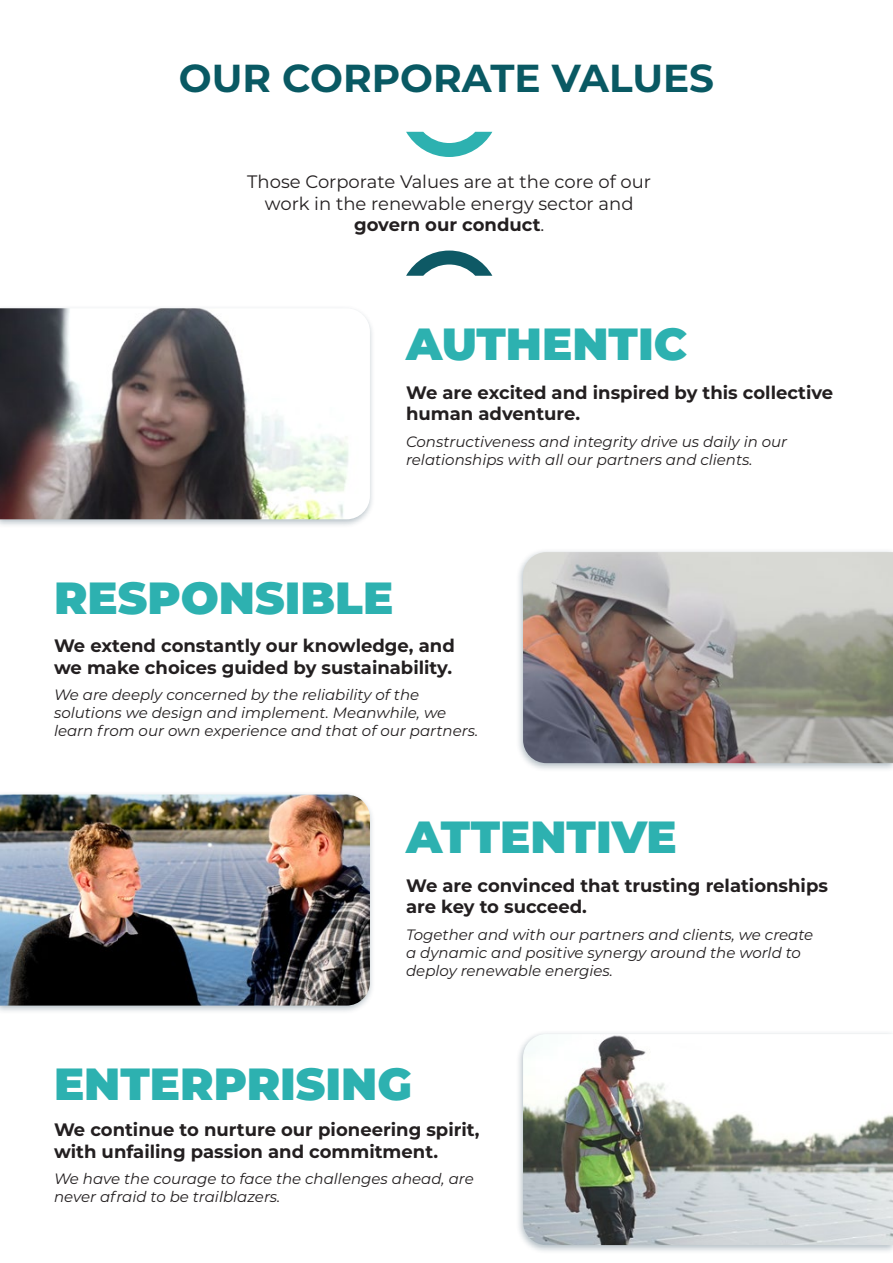
<style>
.page{position:relative;width:893px;height:1263px;background:#fff}
.page>*{position:absolute;margin:0;border:0;box-sizing:border-box;transform-origin:0 0}
.t1{font:900 45px "Montserrat";color:#2db1b0}
.t2{font:700 39px "Montserrat";color:#095963}
.t3{font:700 18px/21.6px "Montserrat";color:#231f20}
.t4{font:18px/21.6px "Montserrat";color:#231f20;text-align:center}
.t5{font:italic 15px/18px "Montserrat";color:#231f20}
.s1{font-weight:700}
</style>
<div class="page">
<div style="left:0;top:304px;width:375px;height:224px;background:#082c42;opacity:.3"></div>
<img style="left:0;top:308px;width:370px;height:211px">
<div style="left:515px;top:548px;width:378px;height:224px;background:#082c42;opacity:.3"></div>
<img style="left:523px;top:552px;width:370px;height:211px">
<div style="left:515px;top:1030px;width:378px;height:224px;background:#082c42;opacity:.3"></div>
<img style="left:523px;top:1034px;width:370px;height:211px">
<div style="left:0;top:790px;width:375px;height:225px;background:#082c42;opacity:.3"></div>
<img style="left:0;top:794px;width:370px;height:211px">
<svg style="left:406px;top:132px;width:86px;height:25px"></svg>
<svg style="left:406px;top:251px;width:86px;height:25px"></svg>
<p class="t2" style="left:179px;top:50px;width:537px">OUR CORPORATE VALUES</p>
<p class="t4" style="left:247px;top:170px;width:405px">Those Corporate Values are at the core of our work in the renewable energy sector and <span class="s1">govern our conduct</span>.</p>
<p class="t1" style="left:406px;top:310px;width:283px">AUTHENTIC</p>
<p class="t3" style="left:406px;top:381px;width:429px">We are excited and inspired by this collective human adventure.</p>
<p class="t5" style="left:406px;top:432px;width:383px">Constructiveness and integrity drive us daily in our relationships with all our partners and clients.</p>
<p class="t1" style="left:54px;top:564px;width:341px">RESPONSIBLE</p>
<p class="t3" style="left:54px;top:634px;width:402px">We extend constantly our knowledge, and we make choices guided by sustainability.</p>
<p class="t5" style="left:54px;top:685px;width:426px">We are deeply concerned by the reliability of the solutions we design and implement. Meanwhile, we learn from our own experience and that of our partners.</p>
<p class="t1" style="left:406px;top:803px;width:272px">ATTENTIVE</p>
<p class="t3" style="left:406px;top:874px;width:423px">We are convinced that trusting relationships are key to succeed.</p>
<p class="t5" style="left:406px;top:925px;width:409px">Together and with our partners and clients, we create a dynamic and positive synergy around the world to deploy renewable energies.</p>
<p class="t1" style="left:54px;top:1050px;width:360px">ENTERPRISING</p>
<p class="t3" style="left:54px;top:1118px;width:427px">We continue to nurture our pioneering spirit, with unfailing passion and commitment.</p>
<p class="t5" style="left:54px;top:1169px;width:421px">We have the courage to face the challenges ahead, are never afraid to be trailblazers.</p>
</div>
